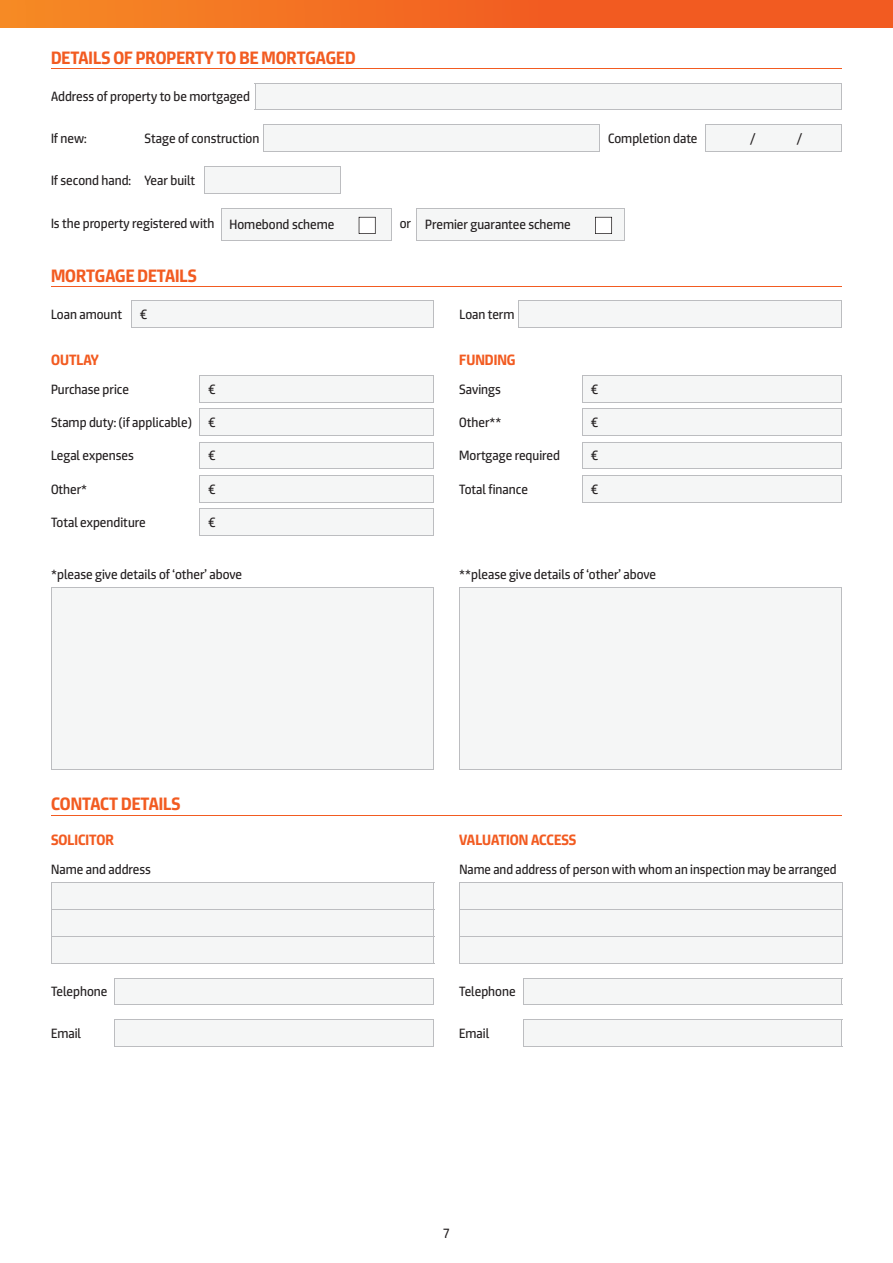
<style>
.page{position:relative;width:893px;height:1263px;background:#fff}
.page>*{position:absolute;margin:0;border:0;box-sizing:border-box;transform-origin:0 0}
.t1{font:700 18px "Expose";color:#f25b21}
.t2{font:700 15px "Expose";color:#f25b21}
.t3{font:13.5px "Expose";color:#231f20}
</style>
<div class="page">
<img style="left:0;top:0;width:893px;height:28px">
<hr style="left:51px;top:68px;width:791px;height:1px;background:#f25b21">
<hr style="left:51px;top:286px;width:791px;height:1px;background:#f25b21">
<hr style="left:51px;top:815px;width:791px;height:1px;background:#f25b21">
<div style="left:255px;top:83px;width:587px;height:27px;background:#f5f6f6"></div>
<hr style="left:255px;top:83px;width:587px;height:1px;background:#bcbdc0">
<svg style="left:255px;top:84px;width:1px;height:26px"></svg>
<hr style="left:255px;top:110px;width:587px;height:1px;background:#bcbdc0">
<hr style="left:263px;top:152px;width:337px;height:1px;background:#bcbdc0">
<hr style="left:706px;top:152px;width:136px;height:1px;background:#bcbdc0">
<svg style="left:263px;top:125px;width:579px;height:27px"></svg>
<hr style="left:263px;top:125px;width:337px;height:1px;background:#bcbdc0">
<hr style="left:706px;top:125px;width:136px;height:1px;background:#bcbdc0">
<div style="left:204px;top:167px;width:136px;height:26px;background:#f5f6f6"></div>
<svg style="left:340px;top:167px;width:1px;height:26px"></svg>
<hr style="left:204px;top:193px;width:136px;height:1px;background:#bcbdc0">
<svg style="left:204px;top:167px;width:1px;height:26px"></svg>
<hr style="left:204px;top:166px;width:136px;height:1px;background:#bcbdc0">
<hr style="left:625px;top:209px;width:1px;height:31px;background:#bcbdc0">
<hr style="left:221px;top:240px;width:170px;height:1px;background:#bcbdc0">
<hr style="left:417px;top:240px;width:208px;height:1px;background:#bcbdc0">
<svg style="left:221px;top:208px;width:404px;height:32px"></svg>
<hr style="left:132px;top:327px;width:302px;height:1px;background:#bcbdc0">
<hr style="left:519px;top:327px;width:323px;height:1px;background:#bcbdc0">
<svg style="left:132px;top:300px;width:710px;height:27px"></svg>
<hr style="left:200px;top:402px;width:234px;height:1px;background:#bcbdc0">
<svg style="left:200px;top:375px;width:642px;height:27px"></svg>
<hr style="left:582px;top:402px;width:260px;height:1px;background:#bcbdc0">
<svg style="left:200px;top:409px;width:642px;height:27px"></svg>
<hr style="left:582px;top:435px;width:260px;height:1px;background:#bcbdc0">
<hr style="left:200px;top:469px;width:234px;height:1px;background:#bcbdc0">
<svg style="left:200px;top:442px;width:642px;height:27px"></svg>
<hr style="left:582px;top:469px;width:260px;height:1px;background:#bcbdc0">
<hr style="left:200px;top:502px;width:234px;height:1px;background:#bcbdc0">
<svg style="left:200px;top:475px;width:642px;height:27px"></svg>
<hr style="left:582px;top:502px;width:260px;height:1px;background:#bcbdc0">
<div style="left:200px;top:508px;width:234px;height:27px;background:#f5f6f6"></div>
<hr style="left:200px;top:508px;width:234px;height:1px;background:#bcbdc0">
<hr style="left:200px;top:535px;width:234px;height:1px;background:#bcbdc0">
<hr style="left:51px;top:587px;width:383px;height:1px;background:#bcbdc0">
<hr style="left:51px;top:587px;width:1px;height:182px;background:#bcbdc0">
<hr style="left:459px;top:587px;width:383px;height:1px;background:#bcbdc0">
<hr style="left:51px;top:769px;width:383px;height:1px;background:#bcbdc0">
<hr style="left:459px;top:769px;width:383px;height:1px;background:#bcbdc0">
<hr style="left:433px;top:587px;width:1px;height:182px;background:#bcbdc0">
<hr style="left:459px;top:587px;width:1px;height:182px;background:#bcbdc0">
<hr style="left:841px;top:587px;width:1px;height:182px;background:#bcbdc0">
<hr style="left:51px;top:882px;width:383px;height:1px;background:#bcbdc0">
<hr style="left:459px;top:882px;width:383px;height:1px;background:#bcbdc0">
<hr style="left:51px;top:909px;width:383px;height:1px;background:#bcbdc0">
<hr style="left:459px;top:909px;width:383px;height:1px;background:#bcbdc0">
<hr style="left:51px;top:936px;width:383px;height:1px;background:#bcbdc0">
<svg style="left:51px;top:883px;width:1px;height:80px"></svg>
<hr style="left:459px;top:936px;width:383px;height:1px;background:#bcbdc0">
<svg style="left:842px;top:883px;width:1px;height:80px"></svg>
<hr style="left:51px;top:963px;width:383px;height:1px;background:#bcbdc0">
<hr style="left:459px;top:963px;width:383px;height:1px;background:#bcbdc0">
<svg style="left:459px;top:883px;width:1px;height:80px"></svg>
<svg style="left:115px;top:978px;width:728px;height:27px"></svg>
<hr style="left:115px;top:1005px;width:319px;height:1px;background:#bcbdc0">
<hr style="left:523px;top:1005px;width:319px;height:1px;background:#bcbdc0">
<hr style="left:115px;top:1019px;width:319px;height:1px;background:#bcbdc0">
<hr style="left:523px;top:1019px;width:319px;height:1px;background:#bcbdc0">
<svg style="left:433px;top:1020px;width:410px;height:27px"></svg>
<hr style="left:115px;top:1046px;width:319px;height:1px;background:#bcbdc0">
<hr style="left:523px;top:1046px;width:319px;height:1px;background:#bcbdc0">
<h1 class="t1" style="left:51px;top:47px;width:306px">DETAILS OF PROPERTY TO BE MORTGAGED</h1>
<p class="t3" style="left:51px;top:89px;width:201px">Address of property to be mortgaged</p>
<p class="t3" style="left:51px;top:131px;width:37px">If new:</p>
<p class="t3" style="left:145px;top:131px;width:116px">Stage of construction</p>
<p class="t3" style="left:608px;top:131px;width:91px">Completion date</p>
<p class="t3" style="left:750px;top:131px;width:7px">/</p>
<p class="t3" style="left:797px;top:131px;width:7px">/</p>
<p class="t3" style="left:51px;top:173px;width:146px">If second hand: Year built</p>
<p class="t3" style="left:51px;top:216px;width:285px">Is the property registered with Homebond scheme</p>
<p class="t3" style="left:400px;top:217px;width:172px">or Premier guarantee scheme</p>
<h1 class="t1" style="left:51px;top:264px;width:147px">MORTGAGE DETAILS</h1>
<p class="t3" style="left:51px;top:306px;width:73px">Loan amount</p>
<p class="t3" style="left:140px;top:306px;width:9px">€</p>
<p class="t3" style="left:459px;top:306px;width:57px">Loan term</p>
<p class="t2" style="left:51px;top:351px;width:49px">OUTLAY</p>
<p class="t2" style="left:459px;top:351px;width:58px">FUNDING</p>
<p class="t3" style="left:51px;top:381px;width:79px">Purchase price</p>
<p class="t3" style="left:208px;top:381px;width:9px">€</p>
<p class="t3" style="left:459px;top:381px;width:43px">Savings</p>
<p class="t3" style="left:591px;top:381px;width:9px">€</p>
<p class="t3" style="left:51px;top:415px;width:166px">Stamp duty: (if applicable) €</p>
<p class="t3" style="left:459px;top:415px;width:44px">Other**</p>
<p class="t3" style="left:591px;top:415px;width:9px">€</p>
<p class="t3" style="left:51px;top:448px;width:84px">Legal expenses</p>
<p class="t3" style="left:208px;top:448px;width:9px">€</p>
<p class="t3" style="left:459px;top:448px;width:102px">Mortgage required</p>
<p class="t3" style="left:591px;top:448px;width:9px">€</p>
<p class="t3" style="left:51px;top:481px;width:38px">Other*</p>
<p class="t3" style="left:208px;top:481px;width:9px">€</p>
<p class="t3" style="left:459px;top:481px;width:70px">Total finance</p>
<p class="t3" style="left:591px;top:481px;width:9px">€</p>
<p class="t3" style="left:51px;top:514px;width:96px">Total expenditure</p>
<p class="t3" style="left:208px;top:514px;width:9px">€</p>
<p class="t3" style="left:51px;top:566px;width:192px">*please give details of ‘other’ above</p>
<p class="t3" style="left:459px;top:566px;width:198px">**please give details of ‘other’ above</p>
<h1 class="t1" style="left:51px;top:793px;width:131px">CONTACT DETAILS</h1>
<p class="t2" style="left:51px;top:831px;width:64px">SOLICITOR</p>
<p class="t2" style="left:459px;top:831px;width:119px">VALUATION ACCESS</p>
<p class="t3" style="left:51px;top:861px;width:101px">Name and address</p>
<p class="t3" style="left:459px;top:861px;width:379px">Name and address of person with whom an inspection may be arranged</p>
<p class="t3" style="left:51px;top:984px;width:58px">Telephone</p>
<p class="t3" style="left:459px;top:984px;width:58px">Telephone</p>
<p class="t3" style="left:51px;top:1026px;width:32px">Email</p>
<p class="t3" style="left:459px;top:1026px;width:32px">Email</p>
<p class="t3" style="left:443px;top:1226px;width:7px">7</p>
</div>
